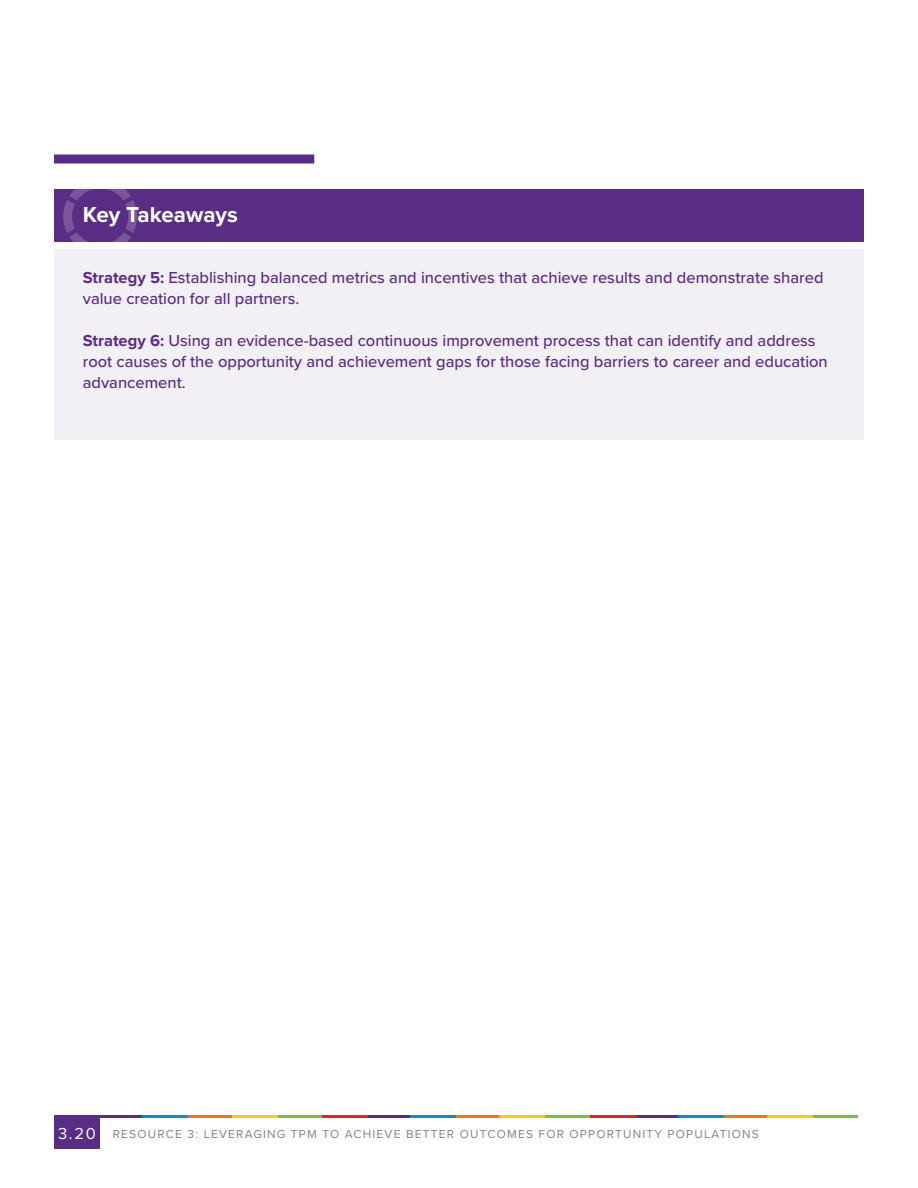
<style>
.page{position:relative;width:918px;height:1188px;background:#fff}
.page>*{position:absolute;margin:0;border:0;box-sizing:border-box;transform-origin:0 0}
._2_subhead_1{font:700 22.5px "Proxima Nova";color:#fff}
.Key_Takeaway_Descrip{font:500 16.5px/21px "Proxima Nova";color:#592d83}
.t1{font:12px "Proxima Nova";letter-spacing:.1em;color:#818386}
.s1{font-weight:700}
.s2{font-size:16.5px;color:#fff}
</style>
<div class="page">
<div style="left:54px;top:1115px;width:46px;height:34px;background:#592d83"></div>
<hr style="left:276px;top:1115px;width:46px;height:3px;background:#7dbd41">
<hr style="left:187px;top:1115px;width:46px;height:3px;background:#ee7525">
<hr style="left:99px;top:1115px;width:45px;height:3px;background:#592d83">
<hr style="left:232px;top:1115px;width:46px;height:3px;background:#fdcd09">
<hr style="left:143px;top:1115px;width:45px;height:3px;background:#128bc0">
<hr style="left:544px;top:1115px;width:46px;height:3px;background:#7dbd41">
<hr style="left:455px;top:1115px;width:46px;height:3px;background:#ee7525">
<hr style="left:367px;top:1115px;width:45px;height:3px;background:#592d83">
<hr style="left:500px;top:1115px;width:45px;height:3px;background:#fdcd09">
<hr style="left:410px;top:1115px;width:46px;height:3px;background:#128bc0">
<hr style="left:322px;top:1115px;width:46px;height:3px;background:#e12725">
<hr style="left:812px;top:1115px;width:46px;height:3px;background:#7dbd41">
<hr style="left:723px;top:1115px;width:45px;height:3px;background:#ee7525">
<hr style="left:634px;top:1115px;width:46px;height:3px;background:#592d83">
<hr style="left:767px;top:1115px;width:46px;height:3px;background:#fdcd09">
<hr style="left:678px;top:1115px;width:46px;height:3px;background:#128bc0">
<hr style="left:590px;top:1115px;width:45px;height:3px;background:#e12725">
<div style="left:54px;top:154px;width:260px;height:10px;background:#592d83"></div>
<div style="left:54px;top:189px;width:810px;height:52px;background:#592d83"></div>
<svg style="left:63px;top:189px;width:74px;height:52px"></svg>
<div style="left:54px;top:249px;width:810px;height:190px;background:#f2eff5"></div>
<p class="_2_subhead_1" style="left:83px;top:198px;width:157px">Key Takeaways</p>
<p class="Key_Takeaway_Descrip" style="left:83px;top:267px;width:742px"><span class="s1">Strategy 5:</span> Establishing balanced metrics and incentives that achieve results and demonstrate shared value creation for all partners.</p>
<p class="Key_Takeaway_Descrip" style="left:83px;top:329px;width:747px"><span class="s1">Strategy 6:</span> Using an evidence-based continuous improvement process that can identify and address root causes of the opportunity and achievement gaps for those facing barriers to career and education advancement.</p>
<p class="t1" style="left:58px;top:1125px;width:702px"><span class="s2">3.20</span> RESOURCE 3: LEVERAGING TPM TO ACHIEVE BETTER OUTCOMES FOR OPPORTUNITY POPULATIONS</p>
</div>
